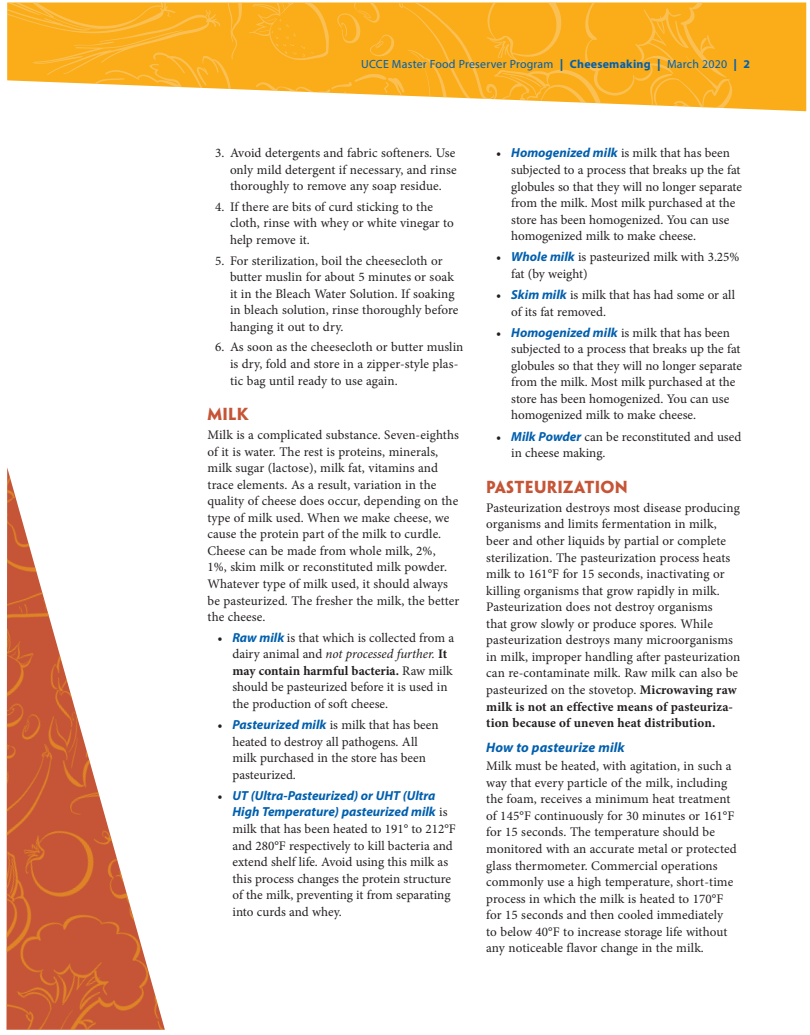
<style>
.page{position:relative;width:810px;height:1035px;background:#fff}
.page>*{position:absolute;margin:0;border:0;box-sizing:border-box;transform-origin:0 0}
.t1{font:700 15.62px "Penumbra Flare Std";letter-spacing:.02em;color:#c55536}
.t2{font:italic 700 13.75px "Myriad Pro";letter-spacing:.01em;color:#015fae}
.t3{font:13.12px/16.6px "Minion Pro";letter-spacing:.005em;color:#231f20}
.t4{font:italic 700 13.12px/16.6px "Myriad Pro";color:#015fae}
.t5{font:11.88px "Myriad Pro";letter-spacing:.02em;color:#015fae}
.s1{font-weight:900}
.s2{font-weight:700}
.s3{font-weight:500}
.s4{font-family:"Myriad Pro";font-weight:700;font-style:italic;color:#015fae}
.s5{font-style:italic}
.s6{font-family:"Minion Pro";font-weight:500;font-style:normal;color:#231f20}
.s7{font-family:"Minion Pro";font-weight:400;font-style:normal;color:#231f20}
</style>
<div class="page">
<img style="left:6px;top:467px;width:159px;height:563px">
<img style="left:7px;top:2px;width:799px;height:109px">
<p class="t5" style="left:361px;top:56px;width:391px">UCCE Master Food Preserver Program <span class="s1">|</span> <span class="s2">Cheesemaking</span> <span class="s1">|</span> March 2020 <span class="s1">|</span> <span class="s2">2</span></p>
<p class="t3" style="left:230px;top:145px;width:228px;text-align:justify;text-indent:-15px">3. Avoid detergents and fabric softeners. Use only mild detergent if necessary, and rinse thoroughly to remove any soap residue.</p>
<p class="t3" style="left:230px;top:198px;width:225px;text-indent:-15px">4. If there are bits of curd sticking to the cloth, rinse with whey or white vinegar to help remove it.</p>
<p class="t3" style="left:230px;top:252px;width:230px;text-indent:-15px">5. For sterilization, boil the cheesecloth or butter muslin for about 5 minutes or soak it in the Bleach Water Solution. If soaking in bleach solution, rinse thoroughly before hanging it out to dry.</p>
<p class="t3" style="left:230px;top:339px;width:235px;text-indent:-15px">6. As soon as the cheesecloth or butter muslin is dry, fold and store in a zipper-style plas&shy;tic bag until ready to use again.</p>
<p class="t1" style="left:208px;top:404px;width:43px">MILK</p>
<p class="t3" style="left:208px;top:427px;width:253px">Milk is a complicated substance. Seven-eighths of it is water. The rest is proteins, minerals, milk sugar (lactose), milk fat, vitamins and trace elements. As a result, variation in the quality of cheese does occur, depending on the type of milk used. When we make cheese, we cause the protein part of the milk to curdle.<br>Cheese can be made from whole milk, 2%,<br>1%, skim milk or reconstituted milk powder.<br>Whatever type of milk used, it should always be pasteurized. The fresher the milk, the better the cheese.</p>
<p class="t3" style="left:233px;top:629px;width:223px;text-indent:-15px"><span class="s3">•</span> <span class="s4">Raw milk</span> is that which is collected from a dairy animal and <span class="s5">not processed further.</span> <span class="s2">It may contain harmful bacteria.</span> Raw milk should be pasteurized before it is used in the production of soft cheese.</p>
<p class="t3" style="left:233px;top:717px;width:208px;text-indent:-15px"><span class="s3">•</span> <span class="s4">Pasteurized milk</span> is milk that has been heated to destroy all pathogens. All milk purchased in the store has been pasteurized.</p>
<p class="t4" style="left:233px;top:787px;width:217px;text-indent:-15px"><span class="s6">•</span> UT (Ultra-Pasteurized) or UHT (Ultra<br>High Temperature) pasteurized milk <span class="s7">is</span></p>
<p class="t3" style="left:233px;top:821px;width:225px">milk that has been heated to 191° to 212°F and 280°F respectively to kill bacteria and extend shelf life. Avoid using this milk as this process changes the protein structure of the milk, preventing it from separating into curds and whey.</p>
<p class="t3" style="left:511px;top:145px;width:232px;text-indent:-15px"><span class="s3">•</span> <span class="s4">Homogenized milk</span> is milk that has been subjected to a process that breaks up the fat globules so that they will no longer separate from the milk. Most milk purchased at the store has been homogenized. You can use homogenized milk to make cheese.</p>
<p class="t3" style="left:511px;top:249px;width:230px;text-indent:-15px"><span class="s3">•</span> <span class="s4">Whole milk</span> is pasteurized milk with 3.25% fat (by weight)</p>
<p class="t3" style="left:511px;top:287px;width:225px;text-indent:-15px"><span class="s3">•</span> <span class="s4">Skim milk</span> is milk that has had some or all of its fat removed.</p>
<p class="t3" style="left:511px;top:324px;width:232px;text-indent:-15px"><span class="s3">•</span> <span class="s4">Homogenized milk</span> is milk that has been subjected to a process that breaks up the fat globules so that they will no longer separate from the milk. Most milk purchased at the store has been homogenized. You can use homogenized milk to make cheese.</p>
<p class="t3" style="left:511px;top:428px;width:232px;text-indent:-15px"><span class="s3">•</span> <span class="s4">Milk Powder</span> can be reconstituted and used in cheese making.</p>
<p class="t1" style="left:486px;top:477px;width:143px">PASTEURIZATION</p>
<p class="t3" style="left:486px;top:499px;width:256px">Pasteurization destroys most disease producing organisms and limits fermentation in milk, beer and other liquids by partial or complete sterilization. The pasteurization process heats milk to 161°F for 15 seconds, inactivating or killing organisms that grow rapidly in milk.<br>Pasteurization does not destroy organisms<br>that grow slowly or produce spores. While pasteurization destroys many microorganisms in milk, improper handling after pasteurization can re-contaminate milk. Raw milk can also be pasteurized on the stovetop. <span class="s2">Microwaving raw milk is not an effective means of pasteuriza&shy;tion because of uneven heat distribution.</span></p>
<p class="t2" style="left:486px;top:739px;width:140px">How to pasteurize milk</p>
<p class="t3" style="left:486px;top:758px;width:252px">Milk must be heated, with agitation, in such a way that every particle of the milk, including the foam, receives a minimum heat treatment of 145°F continuously for 30 minutes or 161°F for 15 seconds. The temperature should be monitored with an accurate metal or protected glass thermometer. Commercial operations commonly use a high temperature, short-time process in which the milk is heated to 170°F for 15 seconds and then cooled immediately to below 40°F to increase storage life without any noticeable flavor change in the milk.</p>
</div>
